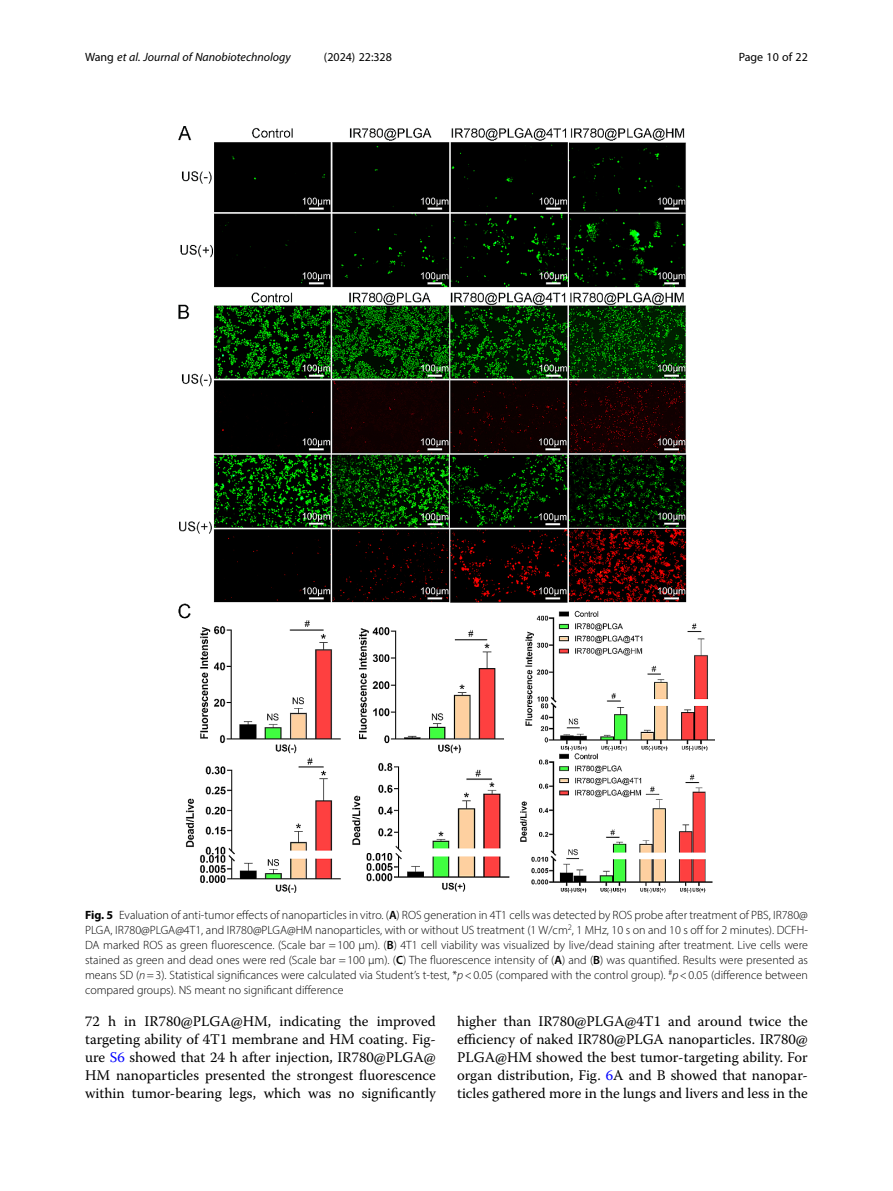
<style>
.page{position:relative;width:893px;height:1191px;background:#fff}
.page>*{position:absolute;margin:0;border:0;box-sizing:border-box;transform-origin:0 0}
.Body_Text_Indent{font:14.7px/18px "Warnock Pro";color:#000;text-align:justify}
.Figure_Caption{font:300 12px/15px "Myriad Pro";color:#000;text-align:justify}
.t1{font:italic 12px "Myriad Pro";color:#000}
.t2{font:12px "Myriad Pro";color:#000}
.s1{font-style:normal}
.s2{font-weight:700}
.s3{font-weight:600}
.s4{font-style:italic}
.s5{color:#00f}
</style>
<div class="page">
<img style="left:178px;top:126px;width:536px;height:766px">
<p class="t1" style="left:85px;top:50px;width:207px"><span class="s1">Wang</span> et al. Journal of Nanobiotechnology</p>
<p class="t2" style="left:324px;top:50px;width:70px">(2024) 22:328</p>
<p class="t2" style="left:739px;top:50px;width:71px">Page 10 of 22</p>
<p class="Figure_Caption" style="left:85px;top:907px;width:724px"><span class="s2">Fig. 5</span> Evaluation of anti-tumor effects of nanoparticles in vitro. (<span class="s3">A</span>) ROS generation in 4T1 cells was detected by ROS probe after treatment of PBS, IR780@ PLGA, IR780@PLGA@4T1, and IR780@PLGA@HM nanoparticles, with or without US treatment (1 W/cm<sup>2</sup>, 1 MHz, 10 s on and 10 s off for 2 minutes). DCFH-DA marked ROS as green fluorescence. (Scale bar =100 μm). (<span class="s3">B</span>) 4T1 cell viability was visualized by live/dead staining after treatment. Live cells were stained as green and dead ones were red (Scale bar =100 μm). (<span class="s3">C</span>) The fluorescence intensity of (<span class="s3">A</span>) and (<span class="s3">B</span>) was quantified. Results were presented as means SD (<span class="s4">n</span>=3). Statistical significances were calculated via Student’s t-test, *<span class="s4">p</span>&lt;0.05 (compared with the control group). <sup>#</sup><span class="s4">p</span>&lt;0.05 (difference between compared groups). NS meant no significant difference</p>
<p class="Body_Text_Indent" style="left:85px;top:1012px;width:352px">72 h in IR780@PLGA@HM, indicating the improved targeting ability of 4T1 membrane and HM coating. Fig&shy;ure <span class="s5">S6</span> showed that 24 h after injection, IR780@PLGA@ HM nanoparticles presented the strongest fluorescence within tumor-bearing legs, which was no significantly</p>
<p class="Body_Text_Indent" style="left:457px;top:1012px;width:352px">higher than IR780@PLGA@4T1 and around twice the efficiency of naked IR780@PLGA nanoparticles. IR780@ PLGA@HM showed the best tumor-targeting ability. For organ distribution, Fig. <span class="s5">6</span>A and B showed that nanopar&shy;ticles gathered more in the lungs and livers and less in the</p>
</div>
